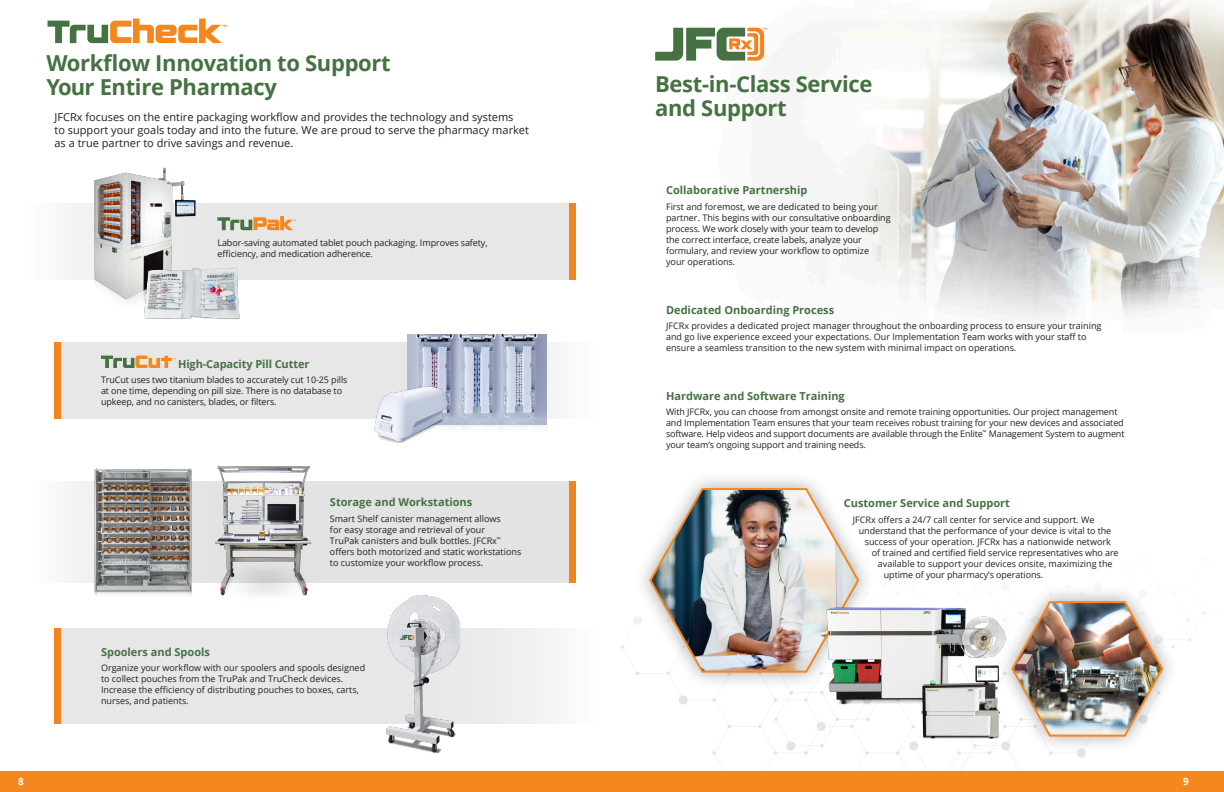
<style>
.page{position:relative;width:1224px;height:792px;background:#fff}
.page>*{position:absolute;margin:0;border:0;box-sizing:border-box;transform-origin:0 0}
.t1{font:700 22px/24px "Open Sans";letter-spacing:-.015em;color:#467242}
.t2{font:11px/13px "Open Sans";color:#231f20}
.t3{font:700 11px "Open Sans";color:#467242}
.t4{font:700 10px "Open Sans";color:#fff}
.t5{font:9px/11px "Open Sans";color:#231f20}
</style>
<div class="page">
<svg style="left:682px;top:612px;width:542px;height:160px"></svg>
<img style="left:686px;top:0;width:538px;height:318px">
<div style="left:0;top:772px;width:612px;height:20px;background:#f5871f"></div>
<div style="left:612px;top:772px;width:612px;height:20px;background:#f5871f"></div>
<svg style="left:655px;top:28px;width:112px;height:33px"></svg>
<div style="left:633px;top:471px;width:242px;height:219px;background:#231f20;opacity:.4"></div>
<img style="left:648px;top:486px;width:212px;height:188px">
<div style="left:996px;top:584px;width:183px;height:169px;background:#231f20;opacity:.4"></div>
<img style="left:1010px;top:599px;width:155px;height:139px">
<svg style="left:48px;top:19px;width:179px;height:24px"></svg>
<img style="left:817px;top:600px;width:194px;height:108px">
<img style="left:917px;top:659px;width:87px;height:86px">
<div style="left:55px;top:628px;width:557px;height:96px;background:#e7e7e8"></div>
<div style="left:55px;top:628px;width:6px;height:96px;background:#f28321"></div>
<div style="left:61px;top:342px;width:490px;height:77px;background:#e7e7e8"></div>
<svg style="left:101px;top:356px;width:74px;height:12px"></svg>
<div style="left:55px;top:342px;width:6px;height:77px;background:#f28321"></div>
<img style="left:408px;top:334px;width:138px;height:84px">
<img style="left:452px;top:418px;width:94px;height:11px">
<img style="left:367px;top:384px;width:85px;height:60px">
<div style="left:72px;top:203px;width:497px;height:77px;background:#e7e7e8"></div>
<svg style="left:217px;top:216px;width:79px;height:14px"></svg>
<div style="left:569px;top:203px;width:6px;height:77px;background:#f28321"></div>
<img style="left:92px;top:167px;width:107px;height:135px">
<img style="left:141px;top:261px;width:103px;height:59px">
<div style="left:73px;top:481px;width:496px;height:102px;background:#e3e3e4"></div>
<div style="left:569px;top:481px;width:6px;height:102px;background:#f28321"></div>
<img style="left:90px;top:468px;width:107px;height:128px">
<img style="left:211px;top:466px;width:105px;height:130px">
<img style="left:386px;top:595px;width:74px;height:159px">
<p class="t1" style="left:46px;top:51px;width:346px">Workflow Innovation to Support<br>Your Entire Pharmacy</p>
<p class="t2" style="left:55px;top:110px;width:476px">JFCRx focuses on the entire packaging workflow and provides the technology and systems<br>to support your goals today and into the future. We are proud to serve the pharmacy market as a true partner to drive savings and revenue.</p>
<p class="t5" style="left:217px;top:237px;width:272px">Labor-saving automated tablet pouch packaging. Improves safety, efficiency, and medication adherence.</p>
<p class="t3" style="left:178px;top:356px;width:133px">High-Capacity Pill Cutter</p>
<p class="t5" style="left:101px;top:374px;width:248px">TruCut uses two titanium blades to accurately cut 10-25 pills at one time, depending on pill size. There is no database to upkeep, and no canisters, blades, or filters.</p>
<p class="t3" style="left:330px;top:495px;width:144px">Storage and Workstations</p>
<p class="t5" style="left:330px;top:513px;width:193px">Smart Shelf canister management allows<br>for easy storage and retrieval of your<br>TruPak canisters and bulk bottles. JFCRx<sup>™ </sup>offers both motorized and static workstations to customize your workflow process.</p>
<p class="t3" style="left:101px;top:644px;width:110px">Spoolers and Spools</p>
<p class="t5" style="left:101px;top:662px;width:266px">Organize your workflow with our spoolers and spools designed to collect pouches from the TruPak and TruCheck devices.<br>Increase the efficiency of distributing pouches to boxes, carts, nurses, and patients.</p>
<p class="t1" style="left:655px;top:71px;width:219px">Best-in-Class Service and Support</p>
<p class="t3" style="left:666px;top:183px;width:143px">Collaborative Partnership</p>
<p class="t5" style="left:666px;top:201px;width:226px">First and foremost, we are dedicated to being your partner. This begins with our consultative onboarding process. We work closely with your team to develop the correct interface, create labels, analyze your formulary, and review your workflow to optimize<br>your operations.</p>
<p class="t3" style="left:666px;top:302px;width:170px">Dedicated Onboarding Process</p>
<p class="t5" style="left:666px;top:320px;width:437px">JFCRx provides a dedicated project manager throughout the onboarding process to ensure your training and go live experience exceed your expectations. Our Implementation Team works with your staff to ensure a seamless transition to the new system with minimal impact on operations.</p>
<p class="t3" style="left:666px;top:388px;width:180px">Hardware and Software Training</p>
<p class="t5" style="left:666px;top:406px;width:460px">With JFCRx, you can choose from amongst onsite and remote training opportunities. Our project management and Implementation Team ensures that your team receives robust training for your new devices and associated software. Help videos and support documents are available through the Enlite<sup>™</sup> Management System to augment your team’s ongoing support and training needs.</p>
<p class="t3" style="left:844px;top:496px;width:168px">Customer Service and Support</p>
<p class="t5" style="left:853px;top:514px;width:243px">JFCRx offers a 24/7 call center for service and support. We</p>
<p class="t5" style="left:859px;top:525px;width:254px">understand that the performance of your device is vital to the</p>
<p class="t5" style="left:865px;top:536px;width:248px">success of your operation. JFCRx has a nationwide network</p>
<p class="t5" style="left:872px;top:547px;width:248px">of trained and certified field service representatives who are</p>
<p class="t5" style="left:878px;top:558px;width:236px">available to support your devices onsite, maximizing the</p>
<p class="t5" style="left:884px;top:569px;width:161px">uptime of your pharmacy’s operations.</p>
<p class="t4" style="left:18px;top:775px;width:7px">8</p>
<p class="t4" style="left:1183px;top:775px;width:7px">9</p>
</div>
